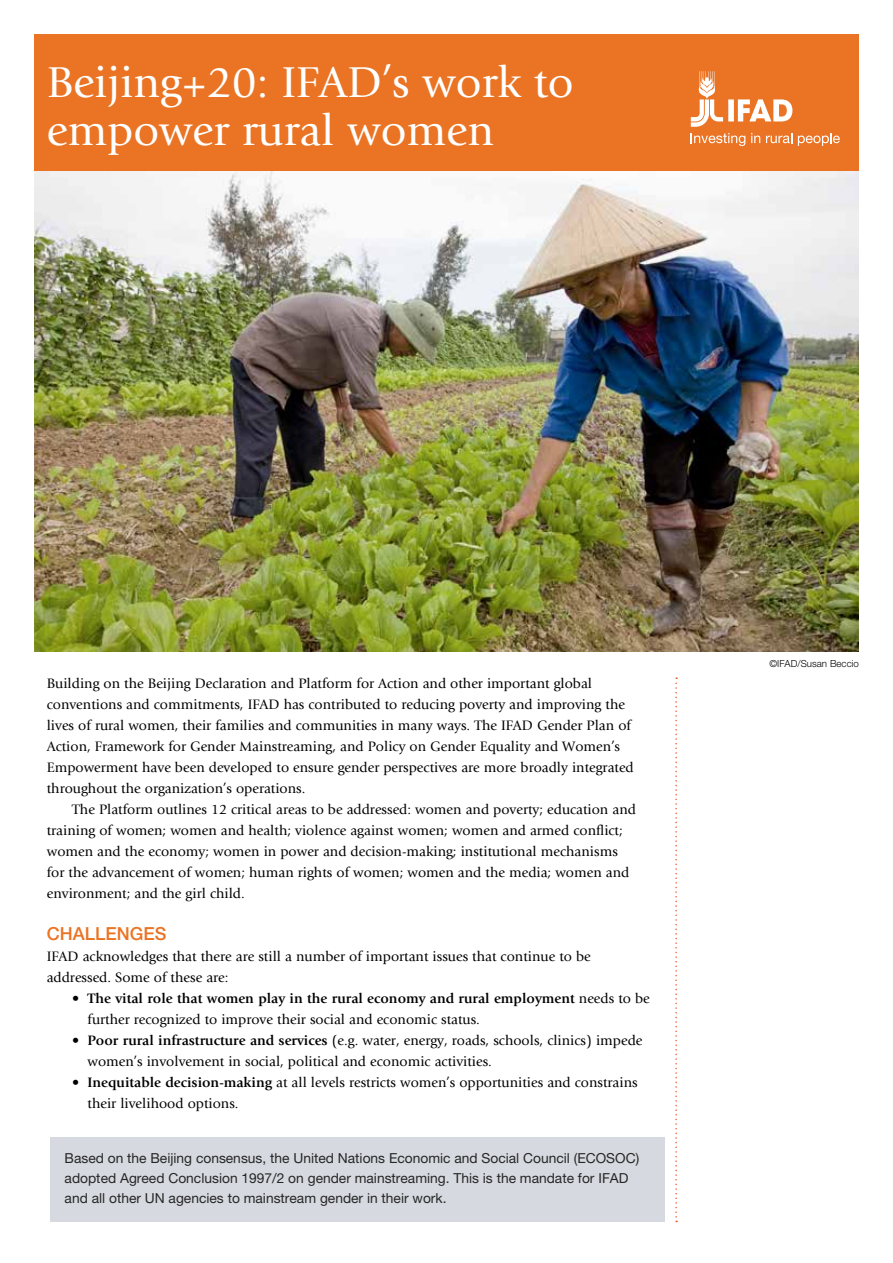
<style>
.page{position:relative;width:893px;height:1263px;background:#fff}
.page>*{position:absolute;margin:0;border:0;box-sizing:border-box;transform-origin:0 0}
.t1{font:45px/48px "Giovanni";color:#fff}
.t2{font:500 18px "Helvetica Neue";color:#ea7424}
.t3{font:14.25px/21px "Giovanni";color:#000}
.t4{font:13.8px/20px "Helvetica Neue";color:#262626}
.t5{font:300 9.75px "Helvetica Neue";color:#000}
.s1{font-weight:700}
</style>
<div class="page">
<svg style="left:675px;top:677px;width:2px;height:545px"></svg>
<img style="left:34px;top:171px;width:825px;height:480px">
<div style="left:50px;top:1137px;width:614px;height:85px;background:#d6d9df"></div>
<div style="left:34px;top:34px;width:825px;height:137px;background:#ea7424"></div>
<svg style="left:691px;top:133px;width:54px;height:13px"></svg>
<svg style="left:751px;top:133px;width:9px;height:10px"></svg>
<svg style="left:766px;top:133px;width:26px;height:10px"></svg>
<svg style="left:798px;top:133px;width:42px;height:13px"></svg>
<svg style="left:691px;top:71px;width:101px;height:56px"></svg>
<h1 class="t1" style="left:47px;top:59px;width:528px">Beijing+20: IFAD’s work to empower rural women</h1>
<p class="t3" style="left:47px;top:673px;width:588px">Building on the Beijing Declaration and Platform for Action and other important global conventions and commitments, IFAD has contributed to reducing poverty and improving the lives of rural women, their families and communities in many ways. The IFAD Gender Plan of Action, Framework for Gender Mainstreaming, and Policy on Gender Equality and Women’s Empowerment have been developed to ensure gender perspectives are more broadly integrated throughout the organization’s operations.</p>
<p class="t3" style="left:47px;top:799px;width:591px;text-indent:26px">The Platform outlines 12 critical areas to be addressed: women and poverty; education and training of women; women and health; violence against women; women and armed conflict; women and the economy; women in power and decision-making; institutional mechanisms for the advancement of women; human rights of women; women and the media; women and environment; and the girl child.</p>
<p class="t2" style="left:47px;top:923px;width:121px">CHALLENGES</p>
<p class="t3" style="left:47px;top:946px;width:546px">IFAD acknowledges that there are still a number of important issues that continue to be addressed. Some of these are:</p>
<p class="t3" style="left:88px;top:988px;width:564px;text-indent:-15px">• <span class="s1">The vital role that women play in the rural economy and rural employment</span> needs to be further recognized to improve their social and economic status.</p>
<p class="t3" style="left:88px;top:1030px;width:556px;text-indent:-15px">• <span class="s1">Poor rural infrastructure and services</span> (e.g. water, energy, roads, schools, clinics) impede women’s involvement in social, political and economic activities.</p>
<p class="t3" style="left:88px;top:1072px;width:552px;text-indent:-15px">• <span class="s1">Inequitable decision-making</span> at all levels restricts women’s opportunities and constrains their livelihood options.</p>
<p class="t4" style="left:65px;top:1148px;width:576px">Based on the Beijing consensus, the United Nations Economic and Social Council (ECOSOC) adopted Agreed Conclusion 1997/2 on gender mainstreaming. This is the mandate for IFAD and all other UN agencies to mainstream gender in their work.</p>
<p class="t5" style="left:769px;top:657px;width:91px">©IFAD/Susan Beccio</p>
</div>
